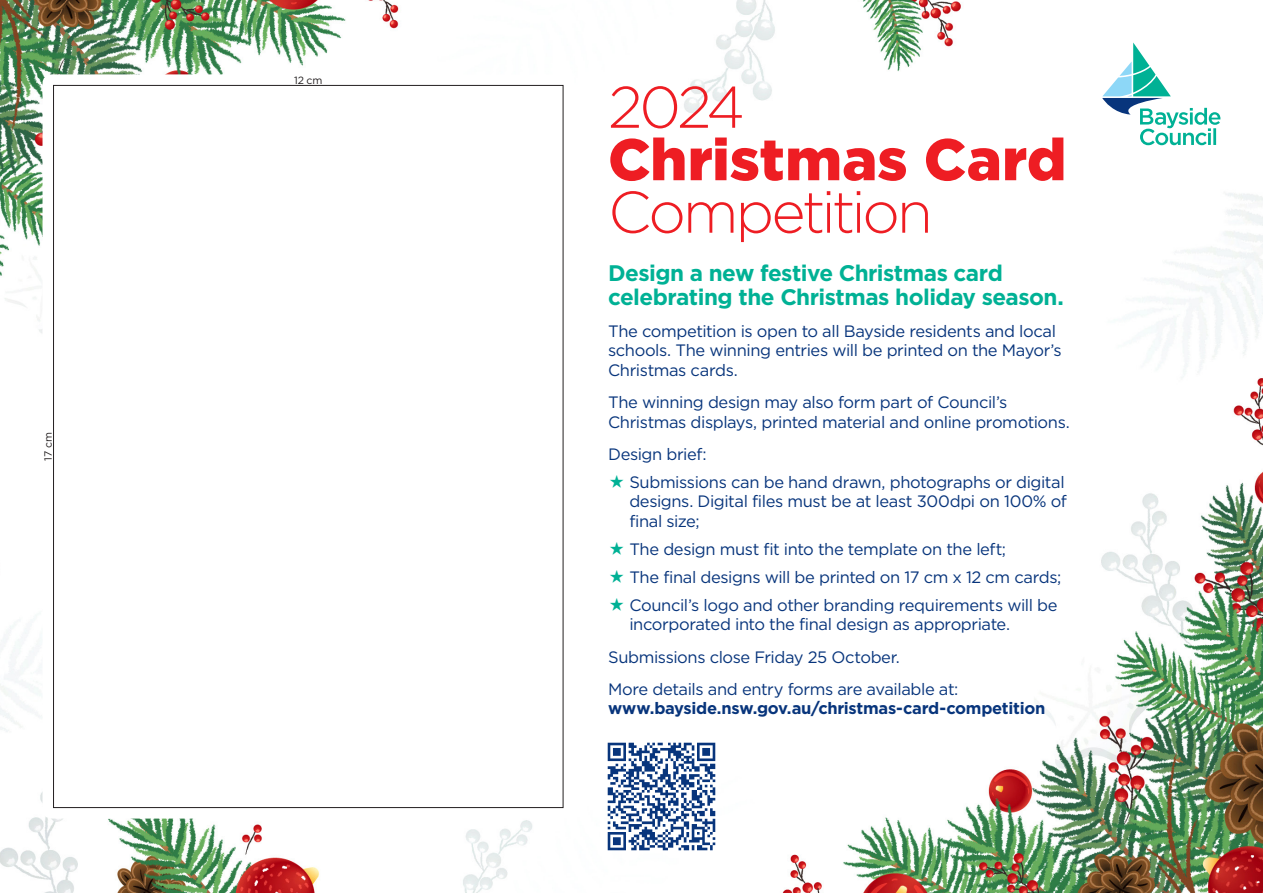
<style>
.page{position:relative;width:1263px;height:893px;background:#fff}
.page>*{position:absolute;margin:0;border:0;box-sizing:border-box;transform-origin:0 0}
.t1{font:300 58.5px "Gotham";letter-spacing:-.06em;color:#ee1d23}
.t2{font:900 58.5px "Gotham";letter-spacing:.005em;color:#ee1d23}
.t3{font:700 22.5px/24px "Gotham";letter-spacing:-.025em;color:#00b195}
.t4{font:16.5px/19.5px "Gotham";letter-spacing:-.025em;color:#08357c}
.t5{font:700 16.5px "Gotham";letter-spacing:-.015em;color:#08357c}
.t6{font:10.5px "Gotham";letter-spacing:-.01em;color:#231f20}
</style>
<div class="page">
<img style="left:0;top:0;width:1263px;height:893px">
<div style="left:43px;top:74px;width:531px;height:745px;background:#fff;border-radius:9px"></div>
<svg style="left:1102px;top:43px;width:118px;height:102px"></svg>
<img style="left:603px;top:738px;width:118px;height:118px">
<svg style="left:610px;top:475px;width:13px;height:13px"></svg>
<svg style="left:610px;top:542px;width:13px;height:13px"></svg>
<svg style="left:610px;top:570px;width:13px;height:13px"></svg>
<svg style="left:610px;top:598px;width:13px;height:13px"></svg>
<p class="t6" style="left:42px;top:461px;width:30px;rotate:-90deg">17 cm</p>
<p class="t6" style="left:294px;top:74px;width:30px">12 cm</p>
<h1 class="t1" style="left:608px;top:75px;width:138px">2024</h1>
<h1 class="t2" style="left:608px;top:126px;width:460px">Christmas Card</h1>
<h1 class="t1" style="left:608px;top:180px;width:326px">Competition</h1>
<h2 class="t3" style="left:608px;top:260px;width:457px">Design a new festive Christmas card celebrating the Christmas holiday season.</h2>
<p class="t4" style="left:608px;top:321px;width:455px">The competition is open to all Bayside residents and local schools. The winning entries will be printed on the Mayor’s<br>Christmas cards.</p>
<p class="t4" style="left:608px;top:392px;width:463px">The winning design may also form part of Council’s<br>Christmas displays, printed material and online promotions.</p>
<p class="t4" style="left:629px;top:440px;width:437px;line-height:28px;text-indent:-21px">Design brief:<br>Submissions can be hand drawn, photographs or digital</p>
<p class="t4" style="left:629px;top:491px;width:439px">designs. Digital files must be at least 300dpi on 100% of final size;</p>
<p class="t4" style="left:629px;top:535px;width:433px;line-height:28px">The design must fit into the template on the left;<br>The final designs will be printed on 17 cm x 12 cm cards;<br>Council’s logo and other branding requirements will be</p>
<p class="t4" style="left:608px;top:608px;width:403px;line-height:32.2px;text-indent:21px">incorporated into the final design as appropriate.<br>Submissions close Friday 25 October.<br>More details and entry forms are available at:</p>
<p class="t5" style="left:608px;top:699px;width:439px">www.bayside.nsw.gov.au/christmas-card-competition</p>
</div>
